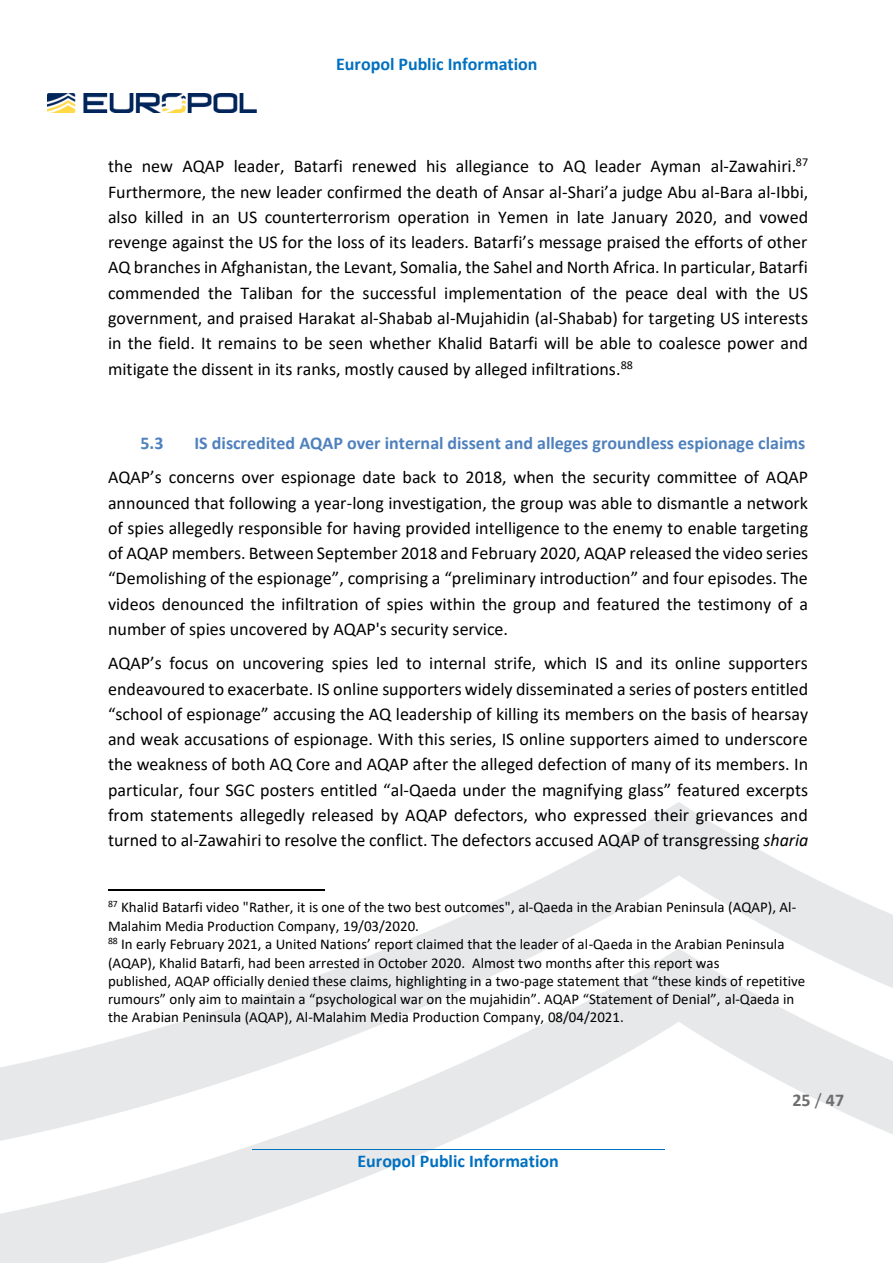
<style>
.page{position:relative;width:893px;height:1263px;background:#fff}
.page>*{position:absolute;margin:0;border:0;box-sizing:border-box;transform-origin:0 0}
.t1{font:18px/25.2px "Calibri";color:#000;text-align:justify}
.t2{font:700 18px "Calibri";color:#4f81bd}
.t3{font:700 18px "Calibri";color:#0070c0}
.t4{font:700 18px "Calibri";color:#6d6e70}
.t5{font:15px/18.3px "Calibri";color:#000}
.s1{font-style:italic}
.s2{font-weight:400}
</style>
<div class="page">
<img style="left:1px;top:802px;width:892px;height:461px">
<hr style="left:252px;top:1149px;width:412px;height:1px;background:#0070c0">
<img style="left:47px;top:93px;width:210px;height:20px">
<hr style="left:108px;top:890px;width:216px;height:1px;background:#000">
<p class="t3" style="left:336px;top:57px;width:203px">Europol Public Information</p>
<p class="t1" style="left:108px;top:155px;width:702px">the new AQAP leader, Batarfi renewed his allegiance to AQ leader Ayman al-Zawahiri.<sup>87<br></sup>Furthermore, the new leader confirmed the death of Ansar al-Shari’a judge Abu al-Bara al-Ibbi, also killed in an US counterterrorism operation in Yemen in late January 2020, and vowed revenge against the US for the loss of its leaders. Batarfi’s message praised the efforts of other AQ branches in Afghanistan, the Levant, Somalia, the Sahel and North Africa. In particular, Batarfi commended the Taliban for the successful implementation of the peace deal with the US government, and praised Harakat al-Shabab al-Mujahidin (al-Shabab) for targeting US interests in the field. It remains to be seen whether Khalid Batarfi will be able to coalesce power and mitigate the dissent in its ranks, mostly caused by alleged infiltrations.<sup>88</sup></p>
<h2 class="t2" style="left:140px;top:436px;width:25px">5.3</h2>
<h2 class="t2" style="left:194px;top:436px;width:612px">IS discredited AQAP over internal dissent and alleges groundless espionage claims</h2>
<p class="t1" style="left:108px;top:466px;width:702px">AQAP’s concerns over espionage date back to 2018, when the security committee of AQAP announced that following a year-long investigation, the group was able to dismantle a network of spies allegedly responsible for having provided intelligence to the enemy to enable targeting of AQAP members. Between September 2018 and February 2020, AQAP released the video series “Demolishing of the espionage”, comprising a “preliminary introduction” and four episodes. The videos denounced the infiltration of spies within the group and featured the testimony of a number of spies uncovered by AQAP's security service.</p>
<p class="t1" style="left:108px;top:652px;width:702px">AQAP’s focus on uncovering spies led to internal strife, which IS and its online supporters endeavoured to exacerbate. IS online supporters widely disseminated a series of posters entitled “school of espionage” accusing the AQ leadership of killing its members on the basis of hearsay and weak accusations of espionage. With this series, IS online supporters aimed to underscore the weakness of both AQ Core and AQAP after the alleged defection of many of its members. In particular, four SGC posters entitled “al-Qaeda under the magnifying glass” featured excerpts from statements allegedly released by AQAP defectors, who expressed their grievances and turned to al-Zawahiri to resolve the conflict. The defectors accused AQAP of transgressing <span class="s1">sharia</span></p>
<p class="t5" style="left:108px;top:899px;width:690px"><sup>87</sup> Khalid Batarfi video "Rather, it is one of the two best outcomes", al-Qaeda in the Arabian Peninsula (AQAP), Al-<br>Malahim Media Production Company, 19/03/2020.</p>
<p class="t5" style="left:108px;top:936px;width:678px"><sup>88</sup> In early February 2021, a United Nations’ report claimed that the leader of al-Qaeda in the Arabian Peninsula (AQAP), Khalid Batarfi, had been arrested in October 2020. Almost two months after this report was</p>
<p class="t5" style="left:108px;top:973px;width:699px">published, AQAP officially denied these claims, highlighting in a two-page statement that “these kinds of repetitive rumours” only aim to maintain a “psychological war on the mujahidin”. AQAP “Statement of Denial”, al-Qaeda in the Arabian Peninsula (AQAP), Al-Malahim Media Production Company, 08/04/2021.</p>
<p class="t3" style="left:357px;top:1153px;width:203px">Europol Public Information</p>
<p class="t4" style="left:793px;top:1092px;width:53px">25 <span class="s2">/</span> 47</p>
</div>
